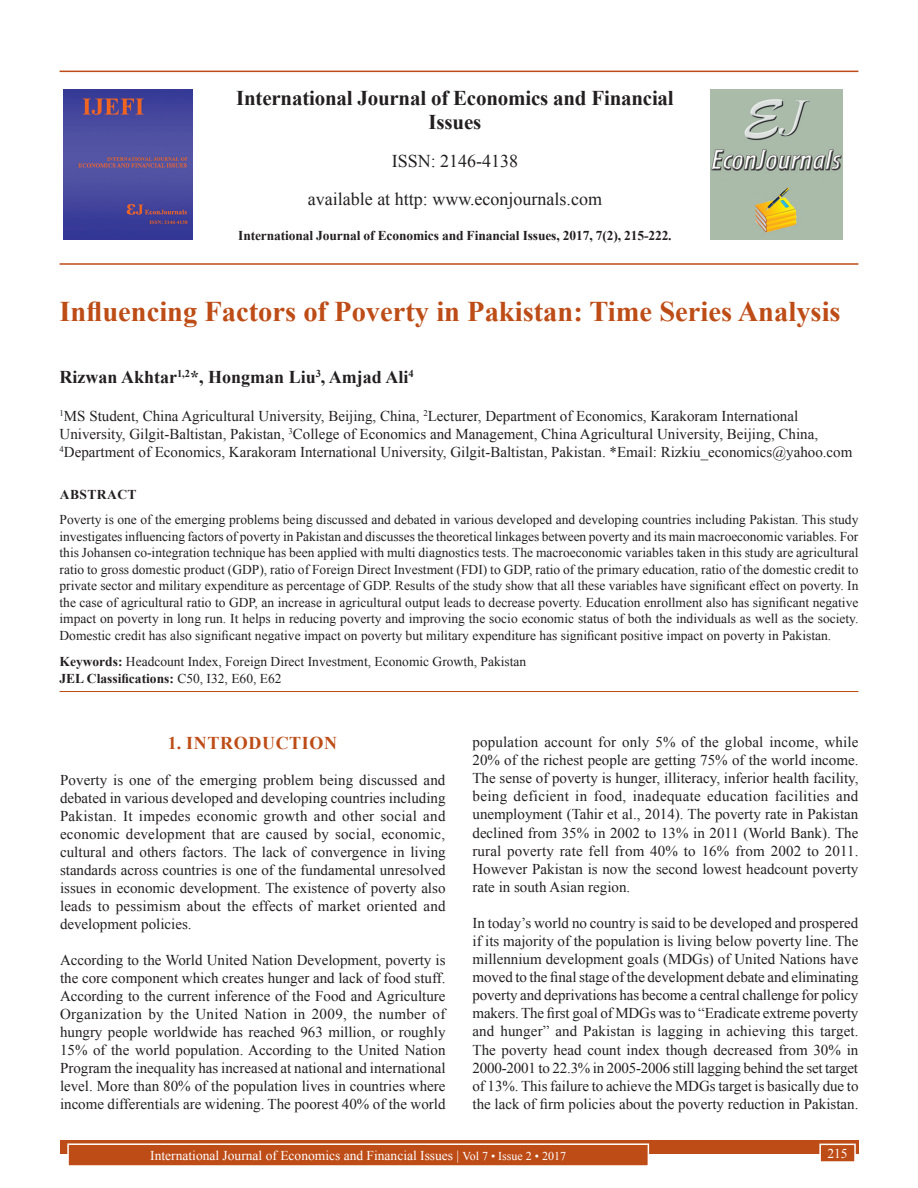
<style>
.page{position:relative;width:918px;height:1188px;background:#fff}
.page>*{position:absolute;margin:0;border:0;box-sizing:border-box;transform-origin:0 0}
.AT{font:700 28.5px "Times New Roman";color:#bd4c16}
.Issue_details{font:700 21px/24px "Times New Roman";letter-spacing:-.01em;color:#231f20;text-align:center}
.Issue_details-2{font:18px "Times New Roman";color:#231f20}
.AU{font:700 18px "Times New Roman";color:#231f20}
.t1{font:700 18px "Times New Roman";letter-spacing:.035em;color:#bd4c16}
.TX{font:15px/18.1px "Times New Roman";color:#231f20;text-align:justify}
.AFF{font:15px/18px "Times New Roman";color:#231f20}
.ABS{font:13.5px/16.5px "Times New Roman";color:#231f20;text-align:justify}
.KWD{font:13.5px/16.2px "Times New Roman";color:#231f20}
.Folio{font:13.5px "Times New Roman";color:#fff}
.Issue_details-3{font:700 13.5px "Times New Roman";letter-spacing:-.01em;color:#231f20}
.ABSH{font:700 13.5px "Times New Roman";letter-spacing:.035em;color:#231f20}
.s1{font-weight:700}
.s2{font-size:12px}
</style>
<div class="page">
<hr style="left:60px;top:71px;width:798px;height:1px;background:#bd4c16">
<hr style="left:60px;top:263px;width:798px;height:2px;background:#bd4c16">
<img style="left:64px;top:89px;width:129px;height:151px">
<img style="left:711px;top:89px;width:132px;height:150px">
<div style="left:60px;top:1140px;width:798px;height:13px;background:#bd4c16"></div>
<div style="left:68px;top:1144px;width:580px;height:22px;background:#bd4c16"></div>
<div style="left:67px;top:1143px;width:582px;height:24px;border:2px solid #fff"></div>
<div style="left:820px;top:1144px;width:35px;height:18px;background:#bd4c16"></div>
<div style="left:819px;top:1144px;width:37px;height:19px;border:2px solid #fff"></div>
<hr style="left:60px;top:691px;width:798px;height:1px;background:#bd4c16">
<p class="Issue_details" style="left:236px;top:85px;width:439px">International Journal of Economics and Financial<br>Issues</p>
<p class="Issue_details-2" style="left:392px;top:148px;width:128px">ISSN: 2146-4138</p>
<p class="Issue_details-2" style="left:308px;top:186px;width:296px">available at http: www.econjournals.com</p>
<p class="Issue_details-3" style="left:238px;top:226px;width:435px">International Journal of Economics and Financial Issues, 2017, 7(2), 215-222.</p>
<p class="AT" style="left:60px;top:291px;width:783px">Influencing Factors of Poverty in Pakistan: Time Series Analysis</p>
<p class="AU" style="left:60px;top:364px;width:356px">Rizwan Akhtar<sup>1,2</sup>*, Hongman Liu<sup>3</sup>, Amjad Ali<sup>4</sup></p>
<p class="AFF" style="left:60px;top:407px;width:794px"><sup>1</sup>MS Student, China Agricultural University, Beijing, China, <sup>2</sup>Lecturer, Department of Economics, Karakoram International<br>University, Gilgit-Baltistan, Pakistan, <sup>3</sup>College of Economics and Management, China Agricultural University, Beijing, China,<br><sup>4</sup>Department of Economics, Karakoram International University, Gilgit-Baltistan, Pakistan. *Email: Rizkiu_economics@yahoo.com</p>
<p class="ABSH" style="left:60px;top:485px;width:78px">ABSTRACT</p>
<p class="ABS" style="left:60px;top:511px;width:800px">Poverty is one of the emerging problems being discussed and debated in various developed and developing countries including Pakistan. This study investigates influencing factors of poverty in Pakistan and discusses the theoretical linkages between poverty and its main macroeconomic variables. For this Johansen co-integration technique has been applied with multi diagnostics tests. The macroeconomic variables taken in this study are agricultural ratio to gross domestic product (GDP), ratio of Foreign Direct Investment (FDI) to GDP, ratio of the primary education, ratio of the domestic credit to private sector and military expenditure as percentage of GDP. Results of the study show that all these variables have significant effect on poverty. In the case of agricultural ratio to GDP, an increase in agricultural output leads to decrease poverty. Education enrollment also has significant negative impact on poverty in long run. It helps in reducing poverty and improving the socio economic status of both the individuals as well as the society.<br>Domestic credit has also significant negative impact on poverty but military expenditure has significant positive impact on poverty in Pakistan.</p>
<p class="KWD" style="left:60px;top:653px;width:468px"><span class="s1">Keywords:</span> Headcount Index, Foreign Direct Investment, Economic Growth, Pakistan<br><span class="s1">JEL Classifications:</span> C50, I32, E60, E62</p>
<h1 class="t1" style="left:168px;top:730px;width:171px">1. INTRODUCTION</h1>
<p class="TX" style="left:60px;top:770px;width:387px">Poverty is one of the emerging problem being discussed and debated in various developed and developing countries including Pakistan. It impedes economic growth and other social and economic development that are caused by social, economic, cultural and others factors. The lack of convergence in living standards across countries is one of the fundamental unresolved issues in economic development. The existence of poverty also leads to pessimism about the effects of market oriented and development policies.</p>
<p class="TX" style="left:60px;top:950px;width:387px">According to the World United Nation Development, poverty is the core component which creates hunger and lack of food stuff.<br>According to the current inference of the Food and Agriculture Organization by the United Nation in 2009, the number of hungry people worldwide has reached 963 million, or roughly 15% of the world population. According to the United Nation Program the inequality has increased at national and international level. More than 80% of the population lives in countries where income differentials are widening. The poorest 40% of the world</p>
<p class="TX" style="left:472px;top:732px;width:388px">population account for only 5% of the global income, while 20% of the richest people are getting 75% of the world income.<br>The sense of poverty is hunger, illiteracy, inferior health facility, being deficient in food, inadequate education facilities and unemployment (Tahir et al., 2014). The poverty rate in Pakistan declined from 35% in 2002 to 13% in 2011 (World Bank). The rural poverty rate fell from 40% to 16% from 2002 to 2011.<br>However Pakistan is now the second lowest headcount poverty rate in south Asian region.</p>
<p class="TX" style="left:472px;top:913px;width:388px">In today’s world no country is said to be developed and prospered if its majority of the population is living below poverty line. The millennium development goals (MDGs) of United Nations have moved to the final stage of the development debate and eliminating poverty and deprivations has become a central challenge for policy makers. The first goal of MDGs was to “Eradicate extreme poverty and hunger” and Pakistan is lagging in achieving this target.<br>The poverty head count index though decreased from 30% in 2000-2001 to 22.3% in 2005-2006 still lagging behind the set target of 13%. This failure to achieve the MDGs target is basically due to the lack of firm policies about the poverty reduction in Pakistan.</p>
<p class="Folio" style="left:150px;top:1146px;width:417px">International Journal of Economics and Financial Issues | <span class="s2">Vol 7 • Issue 2 • 2017</span></p>
<p class="Folio" style="left:827px;top:1144px;width:22px">215</p>
</div>
